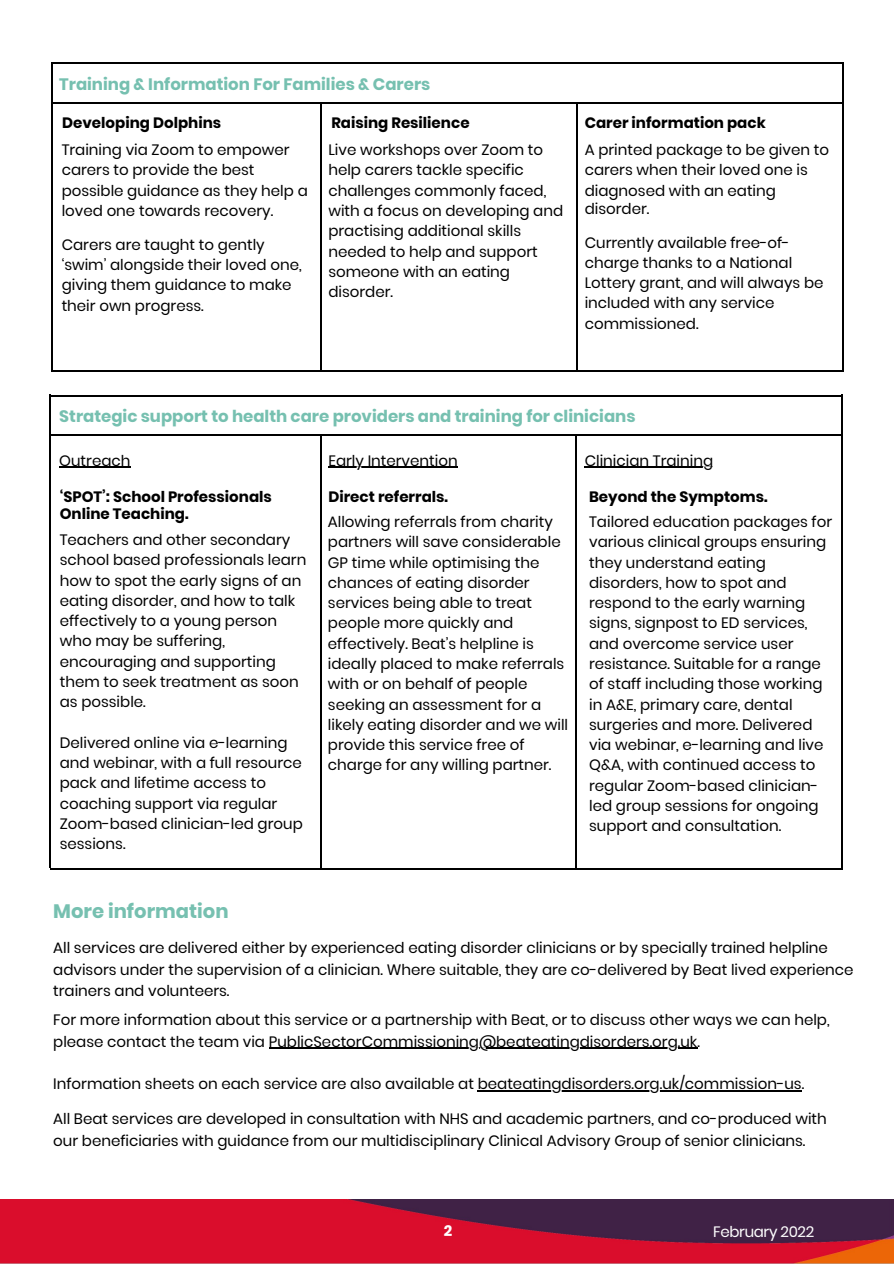
<style>
.page{position:relative;width:894px;height:1264px;background:#fff}
.page>*{position:absolute;margin:0;border:0;box-sizing:border-box;transform-origin:0 0}
.t1{font:700 19.5px "Poppins";color:#76c0b0}
.t2{font:700 16.5px "Poppins";color:#76c0b0}
.t3{font:15px/20.2px "Poppins";color:#000}
.t4{font:700 15px "Poppins";color:#000}
.t5{font:15px "Poppins";letter-spacing:-.025em;color:#fff}
.t6{font:700 15px "Poppins";color:#fff}
</style>
<div class="page">
<img style="left:0;top:1199px;width:893px;height:64px">
<hr style="left:51px;top:62px;width:2px;height:308px;background:#000">
<hr style="left:842px;top:62px;width:1px;height:308px;background:#000">
<hr style="left:320px;top:104px;width:2px;height:266px;background:#000">
<hr style="left:575px;top:104px;width:2px;height:266px;background:#000">
<hr style="left:51px;top:62px;width:792px;height:2px;background:#000">
<hr style="left:53px;top:102px;width:789px;height:2px;background:#000">
<hr style="left:51px;top:370px;width:792px;height:1px;background:#000">
<hr style="left:269px;top:1047px;width:428px;height:1px;background:#000">
<hr style="left:477px;top:1090px;width:324px;height:1px;background:#000">
<hr style="left:50px;top:395px;width:1px;height:473px;background:#000">
<hr style="left:840px;top:395px;width:2px;height:473px;background:#000">
<hr style="left:320px;top:436px;width:2px;height:432px;background:#000">
<hr style="left:575px;top:436px;width:1px;height:432px;background:#000">
<hr style="left:50px;top:395px;width:792px;height:1px;background:#000">
<hr style="left:51px;top:434px;width:789px;height:2px;background:#000">
<hr style="left:50px;top:868px;width:792px;height:1px;background:#000">
<hr style="left:59px;top:467px;width:71px;height:1px;background:#000">
<hr style="left:328px;top:467px;width:129px;height:1px;background:#000">
<hr style="left:584px;top:467px;width:129px;height:1px;background:#000">
<p class="t2" style="left:59px;top:72px;width:372px">Training &amp; Information For Families &amp; Carers</p>
<p class="t4" style="left:62px;top:113px;width:160px">Developing Dolphins</p>
<p class="t3" style="left:62px;top:140px;width:229px">Training via Zoom to empower</p>
<p class="t3" style="left:62px;top:160px;width:194px">carers to provide the best</p>
<p class="t3" style="left:62px;top:180px;width:247px">possible guidance as they help a</p>
<p class="t3" style="left:62px;top:201px;width:213px">loved one towards recovery.</p>
<p class="t3" style="left:62px;top:234px;width:241px">Carers are taught to gently ‘swim’ alongside their loved one, giving them guidance to make their own progress.</p>
<p class="t4" style="left:331px;top:113px;width:140px">Raising Resilience</p>
<p class="t3" style="left:328px;top:140px;width:216px">Live workshops over Zoom to</p>
<p class="t3" style="left:328px;top:160px;width:197px">help carers tackle specific</p>
<p class="t3" style="left:328px;top:180px;width:219px">challenges commonly faced,</p>
<p class="t3" style="left:328px;top:201px;width:236px">with a focus on developing and</p>
<p class="t3" style="left:328px;top:221px;width:194px">practising additional skills</p>
<p class="t3" style="left:328px;top:241px;width:211px">needed to help and support</p>
<p class="t3" style="left:328px;top:261px;width:183px">someone with an eating</p>
<p class="t3" style="left:328px;top:282px;width:66px">disorder.</p>
<p class="t4" style="left:584px;top:113px;width:182px">Carer information pack</p>
<p class="t3" style="left:584px;top:140px;width:246px">A printed package to be given to</p>
<p class="t3" style="left:584px;top:160px;width:225px">carers when their loved one is</p>
<p class="t3" style="left:584px;top:180px;width:193px">diagnosed with an eating</p>
<p class="t3" style="left:584px;top:198px;width:66px">disorder.</p>
<p class="t3" style="left:584px;top:232px;width:206px">Currently available free-of-</p>
<p class="t3" style="left:584px;top:252px;width:209px">charge thanks to a National</p>
<p class="t3" style="left:584px;top:273px;width:240px">Lottery grant, and will always be</p>
<p class="t3" style="left:584px;top:293px;width:191px">included with any service</p>
<p class="t3" style="left:584px;top:313px;width:115px">commissioned.</p>
<p class="t2" style="left:59px;top:404px;width:577px">Strategic support to health care providers and training for clinicians</p>
<p class="t3" style="left:59px;top:450px;width:73px">Outreach</p>
<p class="t3" style="left:328px;top:450px;width:131px">Early Intervention</p>
<p class="t3" style="left:584px;top:450px;width:130px">Clinician Training</p>
<p class="t4" style="left:60px;top:486px;width:213px">‘SPOT’: School Professionals</p>
<p class="t4" style="left:60px;top:503px;width:130px">Online Teaching.</p>
<p class="t3" style="left:60px;top:529px;width:248px">Teachers and other secondary school based professionals learn how to spot the early signs of an eating disorder, and how to talk effectively to a young person who may be suffering, encouraging and supporting them to seek treatment as soon as possible.</p>
<p class="t3" style="left:60px;top:732px;width:244px">Delivered online via e-learning and webinar, with a full resource pack and lifetime access to coaching support via regular<br>Zoom-based clinician-led group sessions.</p>
<p class="t4" style="left:328px;top:486px;width:121px">Direct referrals.</p>
<p class="t3" style="left:328px;top:511px;width:242px">Allowing referrals from charity partners will save considerable<br>GP time while optimising the chances of eating disorder services being able to treat people more quickly and effectively. Beat’s helpline is ideally placed to make referrals with or on behalf of people seeking an assessment for a likely eating disorder and we will provide this service free of charge for any willing partner.</p>
<p class="t4" style="left:589px;top:486px;width:180px">Beyond the Symptoms.</p>
<p class="t3" style="left:589px;top:511px;width:244px">Tailored education packages for various clinical groups ensuring they understand eating disorders, how to spot and respond to the early warning signs, signpost to ED services, and overcome service user resistance. Suitable for a range of staff including those working in A&amp;E, primary care, dental surgeries and more. Delivered via webinar, e-learning and live<br>Q&amp;A, with continued access to regular Zoom-based clinician&shy;led group sessions for ongoing support and consultation.</p>
<p class="t1" style="left:53px;top:897px;width:177px">More information</p>
<p class="t3" style="left:53px;top:937px;width:801px;line-height:21.5px">All services are delivered either by experienced eating disorder clinicians or by specially trained helpline advisors under the supervision of a clinician. Where suitable, they are co-delivered by Beat lived experience trainers and volunteers.</p>
<p class="t3" style="left:53px;top:1009px;width:777px">For more information about this service or a partnership with Beat, or to discuss other ways we can help,</p>
<p class="t3" style="left:53px;top:1031px;width:648px">please contact the team via PublicSectorCommissioning@beateatingdisorders.org.uk.</p>
<p class="t3" style="left:53px;top:1074px;width:752px">Information sheets on each service are also available at beateatingdisorders.org.uk/commission-us.</p>
<p class="t3" style="left:53px;top:1108px;width:774px;line-height:21.5px">All Beat services are developed in consultation with NHS and academic partners, and co-produced with our beneficiaries with guidance from our multidisciplinary Clinical Advisory Group of senior clinicians.</p>
<p class="t6" style="left:444px;top:1219px;width:10px">2</p>
<p class="t5" style="left:713px;top:1221px;width:103px">February 2022</p>
</div>
